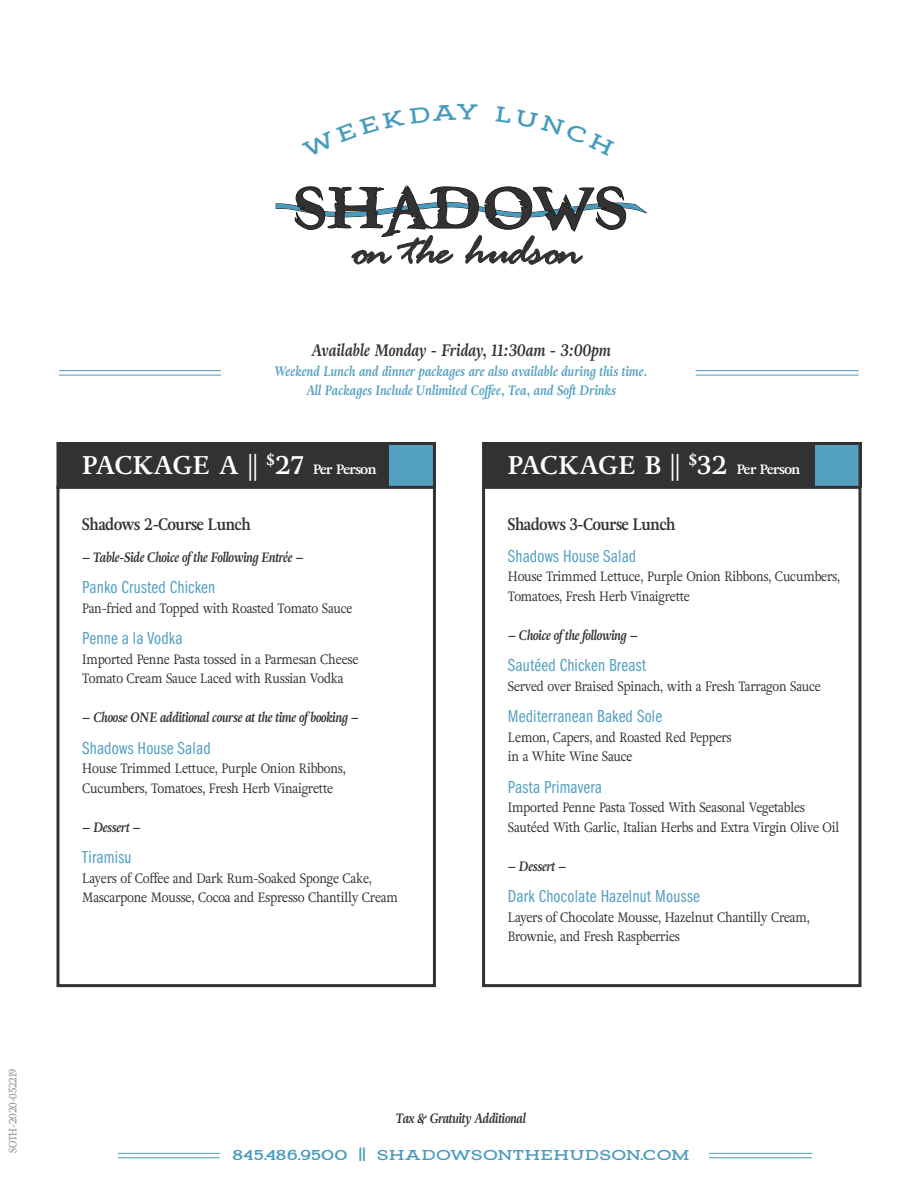
<style>
.page{position:relative;width:918px;height:1188px;background:#fff}
.page>*{position:absolute;margin:0;border:0;box-sizing:border-box;transform-origin:0 0}
.t1{font:700 25.5px "Adriane Text";letter-spacing:.025em;color:#fff}
.t2{font:18px "Franklin Gothic URW Com Boo";letter-spacing:.01em;color:#53a0c1}
.t3{font:700 16.5px "Adriane Text";letter-spacing:-.02em;color:#333233;scale:.87 1}
.t4{font:italic 700 16.5px "Adriane Text";letter-spacing:.01em;color:#333233;scale:.87 1}
.t5{font:700 15px "Adorn S Slab Serif";letter-spacing:.02em;color:#479bbd}
.t6{font:13.5px/19.5px "Adriane Text";letter-spacing:-.02em;color:#333233;scale:.87 1}
.t7{font:italic 700 13.5px "Adriane Text";letter-spacing:-.02em;color:#333233;scale:.87 1}
.t8{font:italic 700 13.5px "Adriane Text";letter-spacing:.01em;color:#53a0c1;scale:.87 1}
.t9{font:10.5px "Adriane Text";letter-spacing:-.02em;color:#808285;scale:.87 1}
.s1{font-size:13.5px}
</style>
<div class="page">
<svg style="left:276px;top:186px;width:370px;height:79px"></svg>
<hr style="left:118px;top:1153px;width:102px;height:1px;background:#479bbd">
<hr style="left:118px;top:1157px;width:102px;height:1px;background:#479bbd">
<hr style="left:709px;top:1153px;width:103px;height:1px;background:#479bbd">
<hr style="left:709px;top:1157px;width:103px;height:1px;background:#479bbd">
<div style="left:57px;top:442px;width:379px;height:46px;background:#333233"></div>
<div style="left:483px;top:442px;width:379px;height:46px;background:#333233"></div>
<div style="left:390px;top:442px;width:44px;height:46px;background:#53a0c1"></div>
<div style="left:815px;top:442px;width:45px;height:46px;background:#53a0c1"></div>
<hr style="left:56px;top:486px;width:378px;height:3px;background:#333233">
<hr style="left:482px;top:486px;width:378px;height:3px;background:#333233">
<div style="left:56px;top:442px;width:380px;height:545px;border:3px solid #333233"></div>
<div style="left:482px;top:442px;width:380px;height:545px;border:3px solid #333233"></div>
<hr style="left:59px;top:370px;width:162px;height:1px;background:#479bbd">
<hr style="left:59px;top:375px;width:162px;height:1px;background:#479bbd">
<hr style="left:696px;top:370px;width:163px;height:1px;background:#479bbd">
<hr style="left:696px;top:375px;width:163px;height:1px;background:#479bbd">
<p class="t9" style="left:6px;top:1153px;width:98px;rotate:-90deg">SOTH-2020-052219</p>
<p class="t4" style="left:311px;top:339px;width:346px">Available Monday - Friday, 11:30am - 3:00pm</p>
<p class="t8" style="left:275px;top:362px;width:430px">Weekend Lunch and dinner packages are also available during this time.</p>
<p class="t8" style="left:306px;top:381px;width:358px">All Packages Include Unlimited Coffee, Tea, and Soft Drinks</p>
<p class="t1" style="left:82px;top:448px;width:296px">PACKAGE A || <sup>$</sup>27 <span class="s1">Per Person</span></p>
<p class="t1" style="left:508px;top:448px;width:294px">PACKAGE B || <sup>$</sup>32 <span class="s1">Per Person</span></p>
<p class="t3" style="left:82px;top:514px;width:195px">Shadows 2-Course Lunch</p>
<p class="t7" style="left:82px;top:548px;width:256px">– Table-Side Choice of the Following Entrée –</p>
<p class="t2" style="left:82px;top:575px;width:134px">Panko Crusted Chicken</p>
<p class="t6" style="left:82px;top:598px;width:312px">Pan-fried and Topped with Roasted Tomato Sauce</p>
<p class="t2" style="left:82px;top:626px;width:102px">Penne a la Vodka</p>
<p class="t6" style="left:82px;top:649px;width:319px">Imported Penne Pasta tossed in a Parmesan Cheese<br>Tomato Cream Sauce Laced with Russian Vodka</p>
<p class="t7" style="left:82px;top:708px;width:320px">– Choose ONE additional course at the time of booking –</p>
<p class="t2" style="left:82px;top:736px;width:130px">Shadows House Salad</p>
<p class="t6" style="left:82px;top:759px;width:305px">House Trimmed Lettuce, Purple Onion Ribbons,<br>Cucumbers, Tomatoes, Fresh Herb Vinaigrette</p>
<p class="t7" style="left:82px;top:818px;width:69px">– Dessert –</p>
<p class="t2" style="left:82px;top:845px;width:51px">Tiramisu</p>
<p class="t6" style="left:82px;top:868px;width:364px">Layers of Coffee and Dark Rum-Soaked Sponge Cake,<br>Mascarpone Mousse, Cocoa and Espresso Chantilly Cream</p>
<p class="t3" style="left:508px;top:514px;width:195px">Shadows 3-Course Lunch</p>
<p class="t2" style="left:508px;top:544px;width:130px">Shadows House Salad</p>
<p class="t6" style="left:508px;top:567px;width:384px">House Trimmed Lettuce, Purple Onion Ribbons, Cucumbers,<br>Tomatoes, Fresh Herb Vinaigrette</p>
<p class="t7" style="left:508px;top:626px;width:151px">– Choice of the following –</p>
<p class="t2" style="left:508px;top:653px;width:140px">Sautéed Chicken Breast</p>
<p class="t6" style="left:508px;top:676px;width:361px">Served over Braised Spinach, with a Fresh Tarragon Sauce</p>
<p class="t2" style="left:508px;top:704px;width:156px">Mediterranean Baked Sole</p>
<p class="t6" style="left:508px;top:727px;width:259px">Lemon, Capers, and Roasted Red Peppers in a White Wine Sauce</p>
<p class="t2" style="left:508px;top:775px;width:96px">Pasta Primavera</p>
<p class="t6" style="left:508px;top:798px;width:383px">Imported Penne Pasta Tossed With Seasonal Vegetables<br>Sautéed With Garlic, Italian Herbs and Extra Virgin Olive Oil</p>
<p class="t7" style="left:508px;top:857px;width:69px">– Dessert –</p>
<p class="t2" style="left:508px;top:884px;width:193px">Dark Chocolate Hazelnut Mousse</p>
<p class="t6" style="left:508px;top:907px;width:349px">Layers of Chocolate Mousse, Hazelnut Chantilly Cream,<br>Brownie, and Fresh Raspberries</p>
<p class="t7" style="left:396px;top:1109px;width:151px">Tax &amp; Gratuity Additional</p>
<p class="t5" style="left:232px;top:1146px;width:459px">845.486.9500 || SHADOWSONTHEHUDSON.COM</p>
</div>
